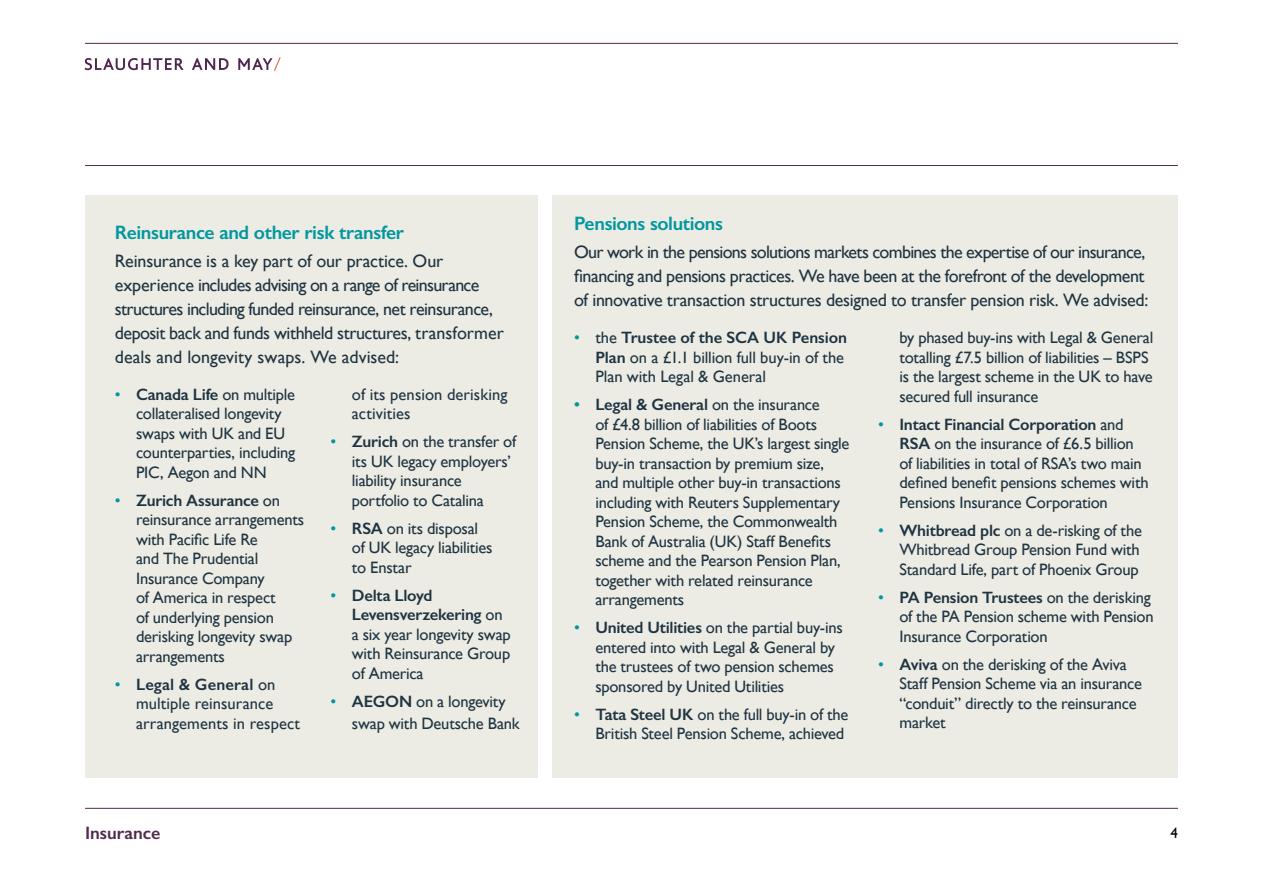
<style>
.page{position:relative;width:1263px;height:893px;background:#fff}
.page>*{position:absolute;margin:0;border:0;box-sizing:border-box;transform-origin:0 0}
.t1{font:600 19.5px "Gill Sans";letter-spacing:-.02em;color:#00979f}
.t2{font:18px/24px "Gill Sans";letter-spacing:-.03em;color:#1f3441}
.t3{font:600 18px "Gill Sans";color:#52294f}
.t4{font:16.5px/19.5px "Gill Sans";letter-spacing:-.015em;color:#1f3441}
.t5{font:16.5px/19.5px "Gill Sans";letter-spacing:.005em;color:#1f3441}
.t6{font:15px "Gill Sans";color:#000}
.s1{color:#00979f}
.s2{font-weight:600}
.s3{font-weight:600;color:#00979f}
</style>
<div class="page">
<div style="left:553px;top:196px;width:625px;height:582px;background:#ecebe4"></div>
<div style="left:85px;top:196px;width:453px;height:582px;background:#ecebe4"></div>
<hr style="left:85px;top:43px;width:1093px;height:1px;background:#52294f">
<hr style="left:85px;top:808px;width:1093px;height:1px;background:#52294f">
<hr style="left:85px;top:165px;width:1093px;height:1px;background:#52294f">
<svg style="left:85px;top:58px;width:99px;height:12px"></svg>
<svg style="left:192px;top:58px;width:37px;height:12px"></svg>
<svg style="left:238px;top:57px;width:43px;height:14px"></svg>
<p class="t1" style="left:115px;top:220px;width:291px">Reinsurance and other risk transfer</p>
<p class="t2" style="left:115px;top:249px;width:390px">Reinsurance is a key part of our practice. Our experience includes advising on a range of reinsurance structures including funded reinsurance, net reinsurance, deposit back and funds withheld structures, transformer deals and longevity swaps. We advised:</p>
<p class="t4" style="left:136px;top:384px;width:161px;text-indent:-21px"><span class="s1">•</span> <span class="s2">Canada Life</span> on multiple collateralised longevity swaps with UK and EU counterparties, including<br>PIC, Aegon and NN</p>
<p class="t4" style="left:136px;top:490px;width:170px;text-indent:-21px"><span class="s1">•</span> <span class="s2">Zurich Assurance</span> on reinsurance arrangements with Pacific Life Re<br>and The Prudential<br>Insurance Company<br>of America in respect<br>of underlying pension derisking longevity swap arrangements</p>
<p class="t5" style="left:136px;top:674px;width:166px;text-indent:-21px"><span class="s1">•</span> <span class="s2">Legal &amp; General</span> on multiple reinsurance arrangements in respect</p>
<p class="t5" style="left:352px;top:384px;width:157px">of its pension derisking activities</p>
<p class="t4" style="left:352px;top:432px;width:166px;text-indent:-21px"><span class="s1">•</span> <span class="s2">Zurich</span> on the transfer of its UK legacy employers’ liability insurance portfolio to Catalina</p>
<p class="t4" style="left:352px;top:518px;width:142px;text-indent:-21px"><span class="s1">•</span> <span class="s2">RSA</span> on its disposal of UK legacy liabilities to Enstar</p>
<p class="t4" style="left:352px;top:585px;width:160px;text-indent:-21px"><span class="s1">•</span> <span class="s2">Delta Lloyd<br>Levensverzekering</span> on a six year longevity swap with Reinsurance Group of America</p>
<p class="t4" style="left:352px;top:690px;width:169px;line-height:22.5px;text-indent:-21px"><span class="s1">•</span> <span class="s2">AEGON</span> on a longevity swap with Deutsche Bank</p>
<p class="t1" style="left:574px;top:212px;width:150px">Pensions solutions</p>
<p class="t2" style="left:574px;top:240px;width:576px">Our work in the pensions solutions markets combines the expertise of our insurance, financing and pensions practices. We have been at the forefront of the development of innovative transaction structures designed to transfer pension risk. We advised:</p>
<p class="t4" style="left:595px;top:327px;width:253px;text-indent:-21px"><span class="s1">•</span> the <span class="s2">Trustee of the SCA UK Pension<br>Plan</span> on a £1.1 billion full buy-in of the<br>Plan with Legal &amp; General</p>
<p class="t4" style="left:595px;top:394px;width:256px;text-indent:-21px"><span class="s3">•</span> <span class="s2">Legal &amp; General</span> on the insurance<br>of £4.8 billion of liabilities of Boots Pension Scheme, the UK’s largest single buy-in transaction by premium size, and multiple other buy-in transactions including with Reuters Supplementary Pension Scheme, the Commonwealth Bank of Australia (UK) Staff Benefits scheme and the Pearson Pension Plan, together with related reinsurance arrangements</p>
<p class="t4" style="left:595px;top:618px;width:249px;text-indent:-21px"><span class="s1">•</span> <span class="s2">United Utilities</span> on the partial buy-ins entered into with Legal &amp; General by the trustees of two pension schemes sponsored by United Utilities</p>
<p class="t4" style="left:574px;top:704px;width:276px;text-align:right"><span class="s1">•</span> <span class="s2">Tata Steel UK</span> on the full buy-in of the<br>British Steel Pension Scheme, achieved</p>
<p class="t4" style="left:899px;top:327px;width:255px">by phased buy-ins with Legal &amp; General totalling £7.5 billion of liabilities – BSPS is the largest scheme in the UK to have secured full insurance</p>
<p class="t4" style="left:899px;top:414px;width:251px;text-indent:-21px"><span class="s1">•</span> <span class="s2">Intact Financial Corporation</span> and <span class="s2">RSA</span> on the insurance of £6.5 billion of liabilities in total of RSA’s two main defined benefit pensions schemes with Pensions Insurance Corporation</p>
<p class="t4" style="left:899px;top:520px;width:244px;text-indent:-21px"><span class="s1">•</span> <span class="s2">Whitbread plc</span> on a de-risking of the<br>Whitbread Group Pension Fund with<br>Standard Life, part of Phoenix Group</p>
<p class="t4" style="left:899px;top:587px;width:256px;text-indent:-21px"><span class="s1">•</span> <span class="s2">PA Pension Trustees</span> on the derisking of the PA Pension scheme with Pension<br>Insurance Corporation</p>
<p class="t4" style="left:899px;top:654px;width:244px;text-indent:-21px"><span class="s1">•</span> <span class="s2">Aviva</span> on the derisking of the Aviva<br>Staff Pension Scheme via an insurance “conduit” directly to the reinsurance market</p>
<p class="t3" style="left:85px;top:822px;width:77px">Insurance</p>
<p class="t6" style="left:1170px;top:824px;width:9px">4</p>
</div>
